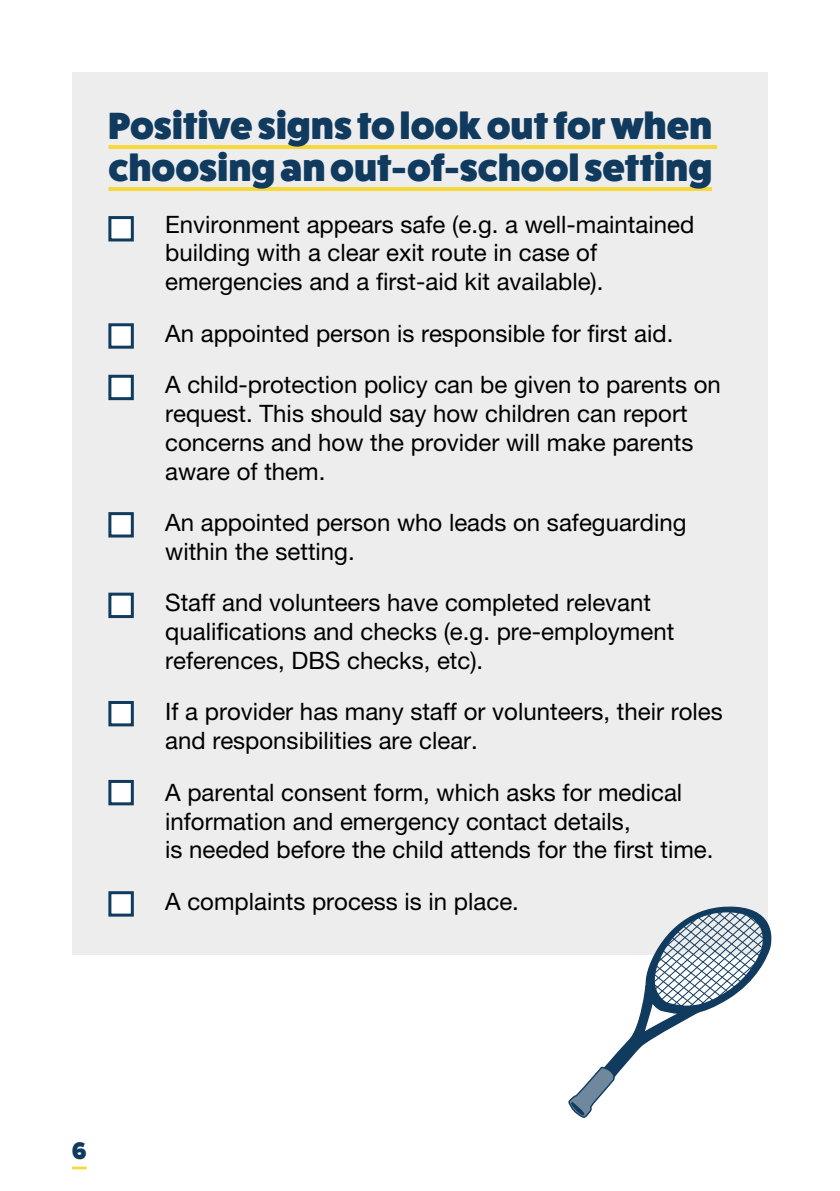
<style>
.page{position:relative;width:840px;height:1191px;background:#fff}
.page>*{position:absolute;margin:0;border:0;box-sizing:border-box;transform-origin:0 0}
.body_heading{font:800 38px/42px "Fat Frank";letter-spacing:.005em;color:#103a5e}
.Body_text_inset_10mm{font:24px/28.8px "Helvetica Neue LT Pro";color:#000}
.t1{font:800 24px "Fat Frank";color:#103a5e}
</style>
<div class="page">
<div style="left:72px;top:72px;width:695px;height:882px;background:#ededed"></div>
<hr style="left:108px;top:145px;width:608px;height:4px;background:#f7d93f">
<hr style="left:108px;top:187px;width:603px;height:4px;background:#f7d93f">
<div style="left:108px;top:216px;width:26px;height:25px;background:#fff;border:3px solid #103a5e"></div>
<div style="left:108px;top:323px;width:26px;height:26px;background:#fff;border:3px solid #103a5e"></div>
<div style="left:108px;top:375px;width:26px;height:25px;background:#fff;border:3px solid #103a5e"></div>
<div style="left:108px;top:512px;width:26px;height:25px;background:#fff;border:3px solid #103a5e"></div>
<div style="left:108px;top:592px;width:26px;height:26px;background:#fff;border:3px solid #103a5e"></div>
<div style="left:108px;top:701px;width:26px;height:25px;background:#fff;border:3px solid #103a5e"></div>
<div style="left:108px;top:780px;width:26px;height:25px;background:#fff;border:3px solid #103a5e"></div>
<div style="left:108px;top:891px;width:26px;height:25px;background:#fff;border:3px solid #103a5e"></div>
<hr style="left:72px;top:1166px;width:15px;height:3px;background:#f7d93f">
<svg style="left:567px;top:903px;width:205px;height:214px"></svg>
<h1 class="body_heading" style="left:108px;top:105px;width:605px">Positive signs to look out for when choosing an out-of-school setting</h1>
<p class="Body_text_inset_10mm" style="left:165px;top:209px;width:530px">Environment appears safe (e.g. a well-maintained building with a clear exit route in case of emergencies and a first-aid kit available).</p>
<p class="Body_text_inset_10mm" style="left:165px;top:318px;width:509px">An appointed person is responsible for first aid.</p>
<p class="Body_text_inset_10mm" style="left:165px;top:370px;width:557px">A child-protection policy can be given to parents on request. This should say how children can report concerns and how the provider will make parents aware of them.</p>
<p class="Body_text_inset_10mm" style="left:165px;top:508px;width:522px">An appointed person who leads on safeguarding within the setting.</p>
<p class="Body_text_inset_10mm" style="left:165px;top:588px;width:510px">Staff and volunteers have completed relevant qualifications and checks (e.g. pre-employment references, DBS checks, etc).</p>
<p class="Body_text_inset_10mm" style="left:165px;top:697px;width:558px">If a provider has many staff or volunteers, their roles and responsibilities are clear.</p>
<p class="Body_text_inset_10mm" style="left:165px;top:777px;width:549px">A parental consent form, which asks for medical information and emergency contact details,<br>is needed before the child attends for the first time.</p>
<p class="Body_text_inset_10mm" style="left:165px;top:886px;width:355px">A complaints process is in place.</p>
<p class="t1" style="left:72px;top:1137px;width:16px">6</p>
</div>
